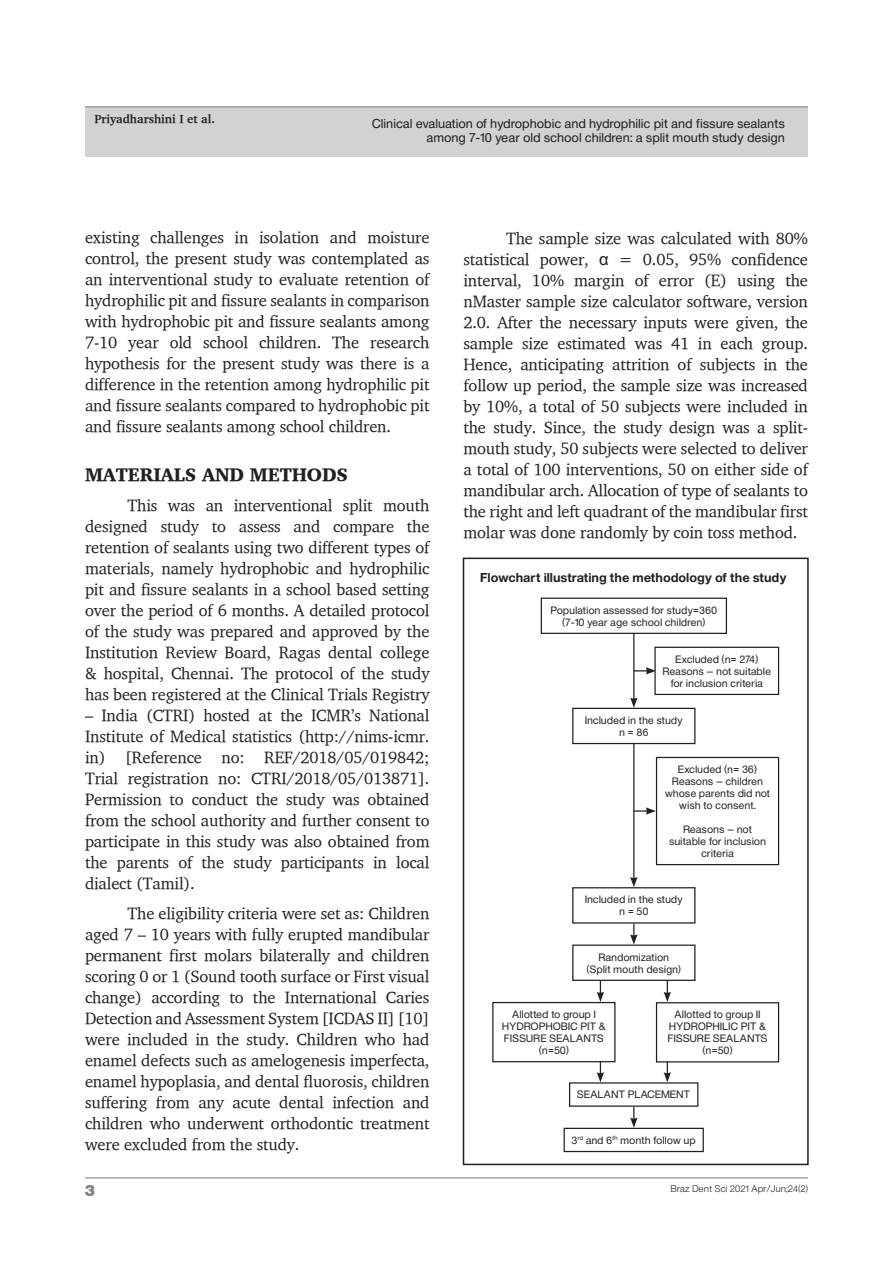
<style>
.page{position:relative;width:893px;height:1263px;background:#fff}
.page>*{position:absolute;margin:0;border:0;box-sizing:border-box;transform-origin:0 0}
.t1{font:900 18.75px "Charter";letter-spacing:-.01em;color:#231f20}
.t2{font:16.5px/21px "Charter";letter-spacing:-.01em;color:#231f20;text-align:justify}
.t3{font:15px "Sh Europa Nr 2 Ultra";color:#808285}
.t4{font:12px/14.4px "Sh Europa Nr 2";letter-spacing:.05em;color:#231f20;text-align:right}
.t5{font:700 12px "Sh Europa Nr 2";letter-spacing:.05em;color:#231f20}
.t6{font:700 12px "Charter";color:#231f20}
.t7{font:10.05px/12px "Sh Europa Nr 2";letter-spacing:.05em;color:#231f20;text-align:center}
.t8{font:9px "Sh Europa Nr 2 Light";letter-spacing:.05em;color:#231f20}
.s1{font-family:"Arial"}
</style>
<div class="page">
<div style="left:85px;top:107px;width:723px;height:50px;background:#d1d2d4"></div>
<hr style="left:85px;top:106px;width:723px;height:1px;background:#808285">
<hr style="left:85px;top:1177px;width:723px;height:1px;background:#808285">
<div style="left:541px;top:598px;width:186px;height:36px;border:1px solid #231f20"></div>
<div style="left:572px;top:708px;width:123px;height:36px;border:1px solid #231f20"></div>
<div style="left:572px;top:887px;width:123px;height:36px;border:1px solid #231f20"></div>
<div style="left:572px;top:944px;width:123px;height:37px;border:1px solid #231f20"></div>
<div style="left:492px;top:1002px;width:123px;height:60px;border:1px solid #231f20"></div>
<div style="left:656px;top:1002px;width:123px;height:60px;border:1px solid #231f20"></div>
<div style="left:569px;top:1082px;width:129px;height:25px;border:1px solid #231f20"></div>
<div style="left:564px;top:1128px;width:140px;height:24px;border:1px solid #231f20"></div>
<div style="left:654px;top:647px;width:125px;height:48px;border:1px solid #231f20"></div>
<div style="left:656px;top:757px;width:123px;height:108px;border:1px solid #231f20"></div>
<hr style="left:633px;top:634px;width:1px;height:66px;background:#231f20">
<svg style="left:630px;top:698px;width:8px;height:10px"></svg>
<hr style="left:633px;top:743px;width:1px;height:136px;background:#231f20">
<svg style="left:630px;top:877px;width:8px;height:10px"></svg>
<svg style="left:634px;top:667px;width:22px;height:7px"></svg>
<svg style="left:634px;top:807px;width:22px;height:8px"></svg>
<svg style="left:630px;top:923px;width:8px;height:21px"></svg>
<svg style="left:630px;top:1107px;width:8px;height:21px"></svg>
<svg style="left:597px;top:981px;width:7px;height:21px"></svg>
<svg style="left:597px;top:1061px;width:7px;height:21px"></svg>
<svg style="left:664px;top:981px;width:7px;height:21px"></svg>
<svg style="left:664px;top:1061px;width:7px;height:21px"></svg>
<div style="left:463px;top:558px;width:346px;height:607px;border:2px solid #231f20"></div>
<p class="t6" style="left:94px;top:111px;width:122px">Priyadharshini I et al.</p>
<p class="t4" style="left:372px;top:116px;width:414px">Clinical evaluation of hydrophobic and hydrophilic pit and fissure sealants among 7-10 year old school children: a split mouth study design</p>
<p class="t2" style="left:85px;top:227px;width:346px">existing challenges in isolation and moisture control, the present study was contemplated as an interventional study to evaluate retention of hydrophilic pit and fissure sealants in comparison with hydrophobic pit and fissure sealants among 7-10 year old school children. The research hypothesis for the present study was there is a difference in the retention among hydrophilic pit and fissure sealants compared to hydrophobic pit and fissure sealants among school children.</p>
<p class="t1" style="left:85px;top:463px;width:264px">MATERIALS AND METHODS</p>
<p class="t2" style="left:85px;top:494px;width:346px;text-indent:43px">This was an interventional split mouth designed study to assess and compare the retention of sealants using two different types of materials, namely hydrophobic and hydrophilic pit and fissure sealants in a school based setting over the period of 6 months. A detailed protocol of the study was prepared and approved by the Institution Review Board, Ragas dental college &amp; hospital, Chennai. The protocol of the study has been registered at the Clinical Trials Registry</p>
<p class="t2" style="left:85px;top:704px;width:346px">– India (CTRI) hosted at the ICMR’s National Institute of Medical statistics (http://nims-icmr. in) [Reference no: REF/2018/05/019842; Trial registration no: CTRI/2018/05/013871].<br>Permission to conduct the study was obtained from the school authority and further consent to participate in this study was also obtained from the parents of the study participants in local dialect (Tamil).</p>
<p class="t2" style="left:85px;top:902px;width:346px;text-indent:43px">The eligibility criteria were set as: Children aged 7 – 10 years with fully erupted mandibular permanent first molars bilaterally and children scoring 0 or 1 (Sound tooth surface or First visual change) according to the International Caries Detection and Assessment System [ICDAS II] [10] were included in the study. Children who had enamel defects such as amelogenesis imperfecta, enamel hypoplasia, and dental fluorosis, children suffering from any acute dental infection and children who underwent orthodontic treatment were excluded from the study.</p>
<p class="t2" style="left:463px;top:227px;width:346px;text-indent:43px">The sample size was calculated with 80% statistical power, <span class="s1">α</span> = 0.05, 95% confidence interval, 10% margin of error (E) using the nMaster sample size calculator software, version 2.0. After the necessary inputs were given, the sample size estimated was 41 in each group.<br>Hence, anticipating attrition of subjects in the follow up period, the sample size was increased by 10%, a total of 50 subjects were included in the study. Since, the study design was a split&shy;mouth study, 50 subjects were selected to deliver a total of 100 interventions, 50 on either side of mandibular arch. Allocation of type of sealants to the right and left quadrant of the mandibular first molar was done randomly by coin toss method.</p>
<p class="t5" style="left:480px;top:571px;width:307px">Flowchart illustrating the methodology of the study</p>
<p class="t7" style="left:551px;top:604px;width:168px">Population assessed for study<span class="s1">=</span>360 (7-10 year age school children)</p>
<p class="t7" style="left:663px;top:653px;width:110px">Excluded (n<span class="s1">=</span> 274)<br>Reasons – not suitable for inclusion criteria</p>
<p class="t7" style="left:585px;top:714px;width:99px">Included in the study n <span class="s1">=</span> 86</p>
<p class="t7" style="left:665px;top:763px;width:106px">Excluded (n<span class="s1">=</span> 36)<br>Reasons – children whose parents did not wish to consent.</p>
<p class="t7" style="left:669px;top:823px;width:98px">Reasons – not suitable for inclusion criteria</p>
<p class="t7" style="left:585px;top:893px;width:99px">Included in the study n <span class="s1">=</span> 50</p>
<p class="t7" style="left:587px;top:951px;width:96px">Randomization (Split mouth design)</p>
<p class="t7" style="left:502px;top:1008px;width:105px">Allotted to group I<br>HYDROPHOBIC PIT &amp;<br>FISSURE SEALANTS (n<span class="s1">=</span>50)</p>
<p class="t7" style="left:668px;top:1008px;width:101px">Allotted to group II<br>HYDROPHILIC PIT &amp;<br>FISSURE SEALANTS (n<span class="s1">=</span>50)</p>
<p class="t7" style="left:577px;top:1089px;width:114px">SEALANT PLACEMENT</p>
<p class="t7" style="left:572px;top:1134px;width:125px">3<sup>rd</sup> and 6<sup>th</sup> month follow up</p>
<p class="t3" style="left:85px;top:1182px;width:11px">3</p>
<p class="t8" style="left:671px;top:1183px;width:139px">Braz Dent Sci 2021 Apr/Jun;24(2)</p>
</div>
